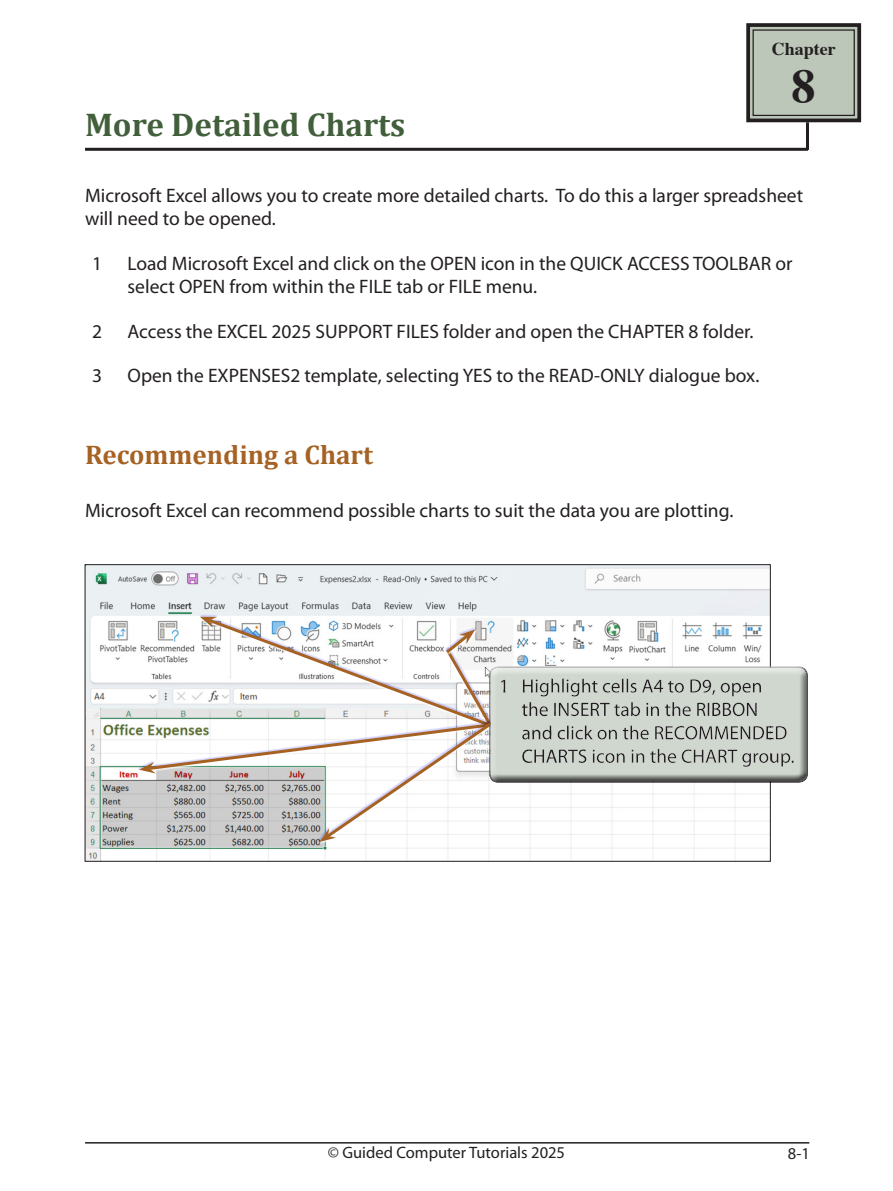
<style>
.page{position:relative;width:893px;height:1191px;background:#fff}
.page>*{position:absolute;margin:0;border:0;box-sizing:border-box;transform-origin:0 0}
.Index_section{font:700 48.3px "Times";color:#231f20}
.Chapter_Title{font:700 33px "Cambria";color:#415f3a}
.Sub-Head{font:700 27px "Cambria";color:#a66223}
.Body{font:19.5px/23.4px "Myriad Pro";color:#231f20}
.Paragraph{font:19.5px/23.4px "Myriad Pro";color:#231f20}
.Index_section-2{font:700 18px "Times";color:#231f20}
.Body-2{font:16.5px "Myriad Pro";color:#231f20}
</style>
<div class="page">
<hr style="left:85px;top:1142px;width:724px;height:1px;background:#231f20">
<hr style="left:85px;top:148px;width:723px;height:3px;background:#231f20">
<hr style="left:806px;top:122px;width:3px;height:28px;background:#231f20">
<svg style="left:746px;top:23px;width:116px;height:100px;background:#a6afa4"></svg>
<div style="left:752px;top:29px;width:103px;height:87px;border:1px solid #231f20"></div>
<img style="left:87px;top:566px;width:682px;height:293px">
<svg style="left:139px;top:616px;width:632px;height:226px"></svg>
<div style="left:489px;top:666px;width:328px;height:117px;background:#231f20;opacity:.75"></div>
<p class="Chapter_Title" style="left:85px;top:101px;width:322px">More Detailed Charts</p>
<p class="Index_section-2" style="left:772px;top:31px;width:65px">Chapter</p>
<p class="Index_section" style="left:792px;top:40px;width:26px">8</p>
<p class="Paragraph" style="left:85px;top:183px;width:720px">Microsoft Excel allows you to create more detailed charts. To do this a larger spreadsheet will need to be opened.</p>
<p class="Body" style="left:92px;top:251px;width:12px">1</p>
<p class="Body" style="left:128px;top:251px;width:666px">Load Microsoft Excel and click on the OPEN icon in the QUICK ACCESS TOOLBAR or select OPEN from within the FILE tab or FILE menu.</p>
<p class="Body" style="left:92px;top:319px;width:12px">2</p>
<p class="Body" style="left:128px;top:319px;width:627px">Access the EXCEL 2025 SUPPORT FILES folder and open the CHAPTER 8 folder.</p>
<p class="Body" style="left:92px;top:364px;width:12px">3</p>
<p class="Body" style="left:128px;top:364px;width:633px">Open the EXPENSES2 template, selecting YES to the READ-ONLY dialogue box.</p>
<p class="Sub-Head" style="left:85px;top:435px;width:289px">Recommending a Chart</p>
<p class="Paragraph" style="left:85px;top:498px;width:650px">Microsoft Excel can recommend possible charts to suit the data you are plotting.</p>
<p class="Body-2" style="left:328px;top:1142px;width:239px">© Guided Computer Tutorials 2025</p>
<p class="Body-2" style="left:788px;top:1143px;width:23px">8-1</p>
</div>
